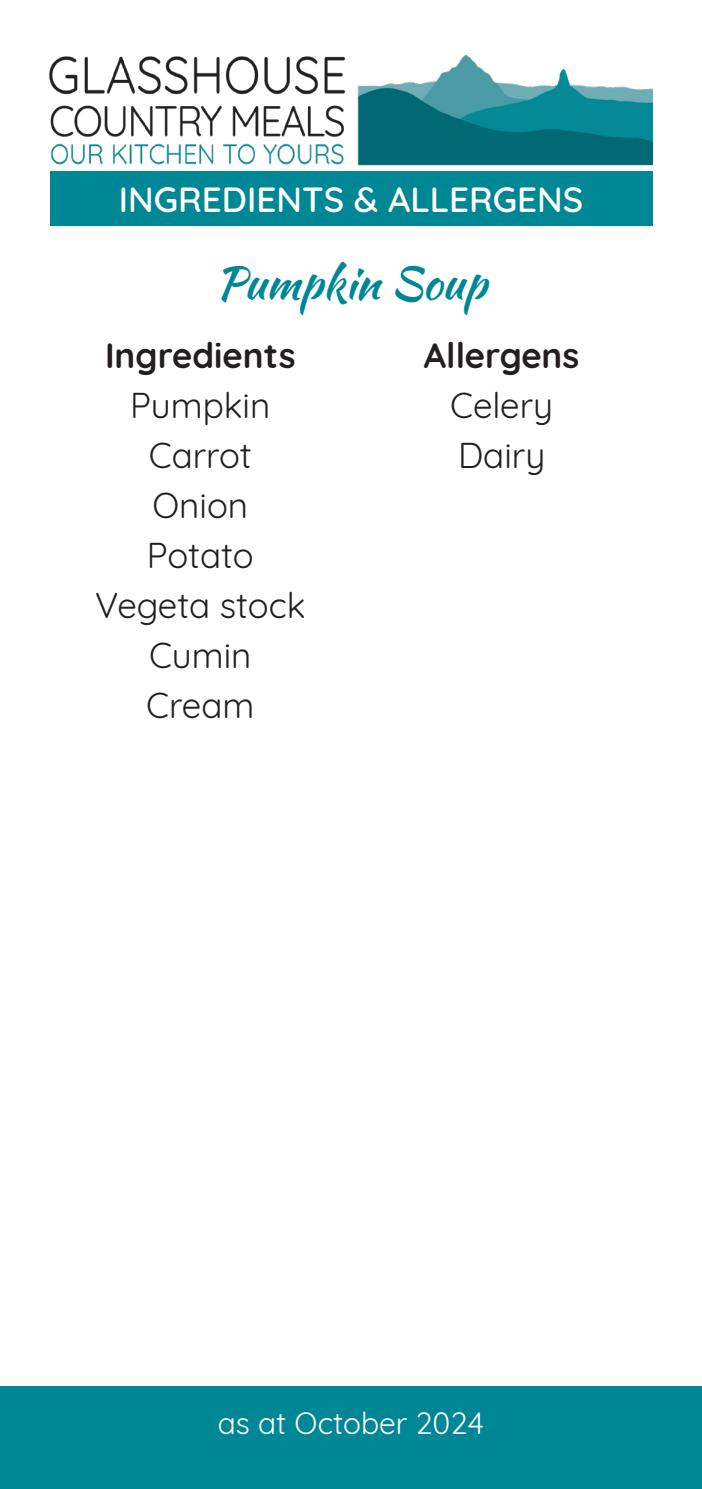
<style>
.page{position:relative;width:702px;height:1489px;background:#fff}
.page>*{position:absolute;margin:0;border:0;box-sizing:border-box;transform-origin:0 0}
.t1{font:45px "Kaushan Script";color:#008795}
.t2{font:35px "Quicksand";color:#231f20}
.t3{font:300 35px "Quicksand";color:#fff}
.t4{font:700 35px "Quicksand";color:#231f20}
.t5{font:30px "Quicksand";color:#fff}
</style>
<div class="page">
<img style="left:49px;top:54px;width:603px;height:112px">
<div style="left:0;top:1385px;width:702px;height:103px;background:#008795"></div>
<div style="left:50px;top:171px;width:602px;height:55px;background:#008795"></div>
<p class="t3" style="left:119px;top:173px;width:466px">INGREDIENTS &amp; ALLERGENS</p>
<p class="t1" style="left:215px;top:250px;width:273px">Pumpkin Soup</p>
<p class="t4" style="left:105px;top:327px;width:192px">Ingredients</p>
<p class="t2" style="left:130px;top:378px;width:142px">Pumpkin</p>
<p class="t2" style="left:149px;top:428px;width:104px">Carrot</p>
<p class="t2" style="left:152px;top:478px;width:97px">Onion</p>
<p class="t2" style="left:147px;top:528px;width:108px">Potato</p>
<p class="t2" style="left:95px;top:578px;width:212px">Vegeta stock</p>
<p class="t2" style="left:149px;top:628px;width:104px">Cumin</p>
<p class="t2" style="left:146px;top:678px;width:110px">Cream</p>
<p class="t4" style="left:424px;top:327px;width:157px">Allergens</p>
<p class="t2" style="left:450px;top:378px;width:104px">Celery</p>
<p class="t2" style="left:458px;top:428px;width:89px">Dairy</p>
<p class="t5" style="left:218px;top:1399px;width:268px">as at October 2024</p>
</div>
